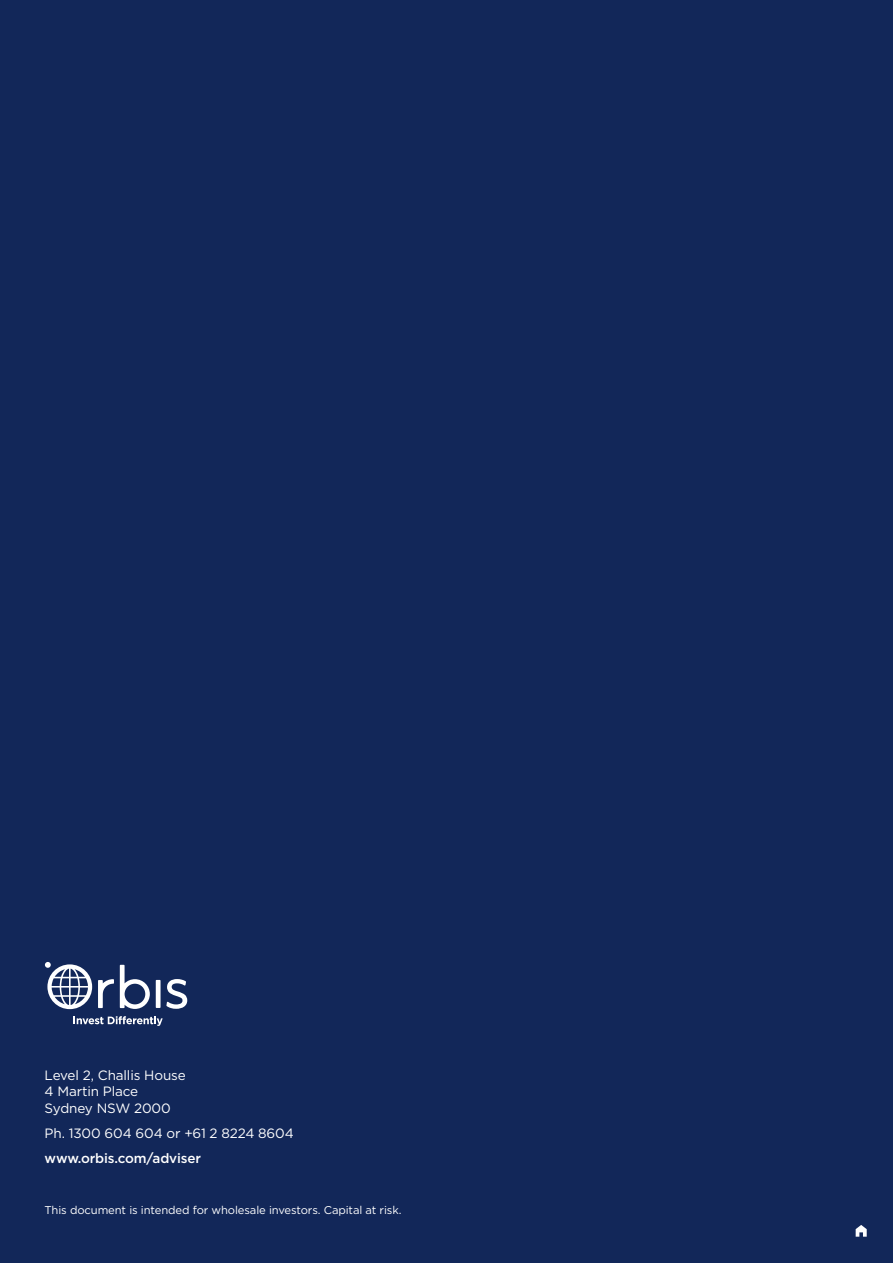
<style>
.page{position:relative;width:893px;height:1263px;background:#122759}
.page>*{position:absolute;margin:0;border:0;box-sizing:border-box;transform-origin:0 0}
.t1{font:13.5px/16.5px "Gotham";letter-spacing:-.01em;color:#fff}
.t2{font:500 13.5px "Gotham";letter-spacing:-.01em;color:#fff}
.t3{font:11.25px "Gotham";letter-spacing:-.01em;color:#fff}
</style>
<div class="page">
<div style="left:156px;top:980px;width:5px;height:28px;background:#fff"></div>
<svg style="left:166px;top:979px;width:21px;height:30px"></svg>
<svg style="left:45px;top:962px;width:105px;height:47px"></svg>
<svg style="left:74px;top:1016px;width:89px;height:10px"></svg>
<svg style="left:856px;top:1225px;width:11px;height:12px"></svg>
<p class="t1" style="left:45px;top:1066px;width:143px">Level 2, Challis House<br>4 Martin Place<br>Sydney NSW 2000</p>
<p class="t1" style="left:45px;top:1124px;width:251px">Ph. 1300 604 604 or +61 2 8224 8604</p>
<p class="t2" style="left:45px;top:1150px;width:158px">www.orbis.com/adviser</p>
<p class="t3" style="left:45px;top:1203px;width:358px">This document is intended for wholesale investors. Capital at risk.</p>
</div>
